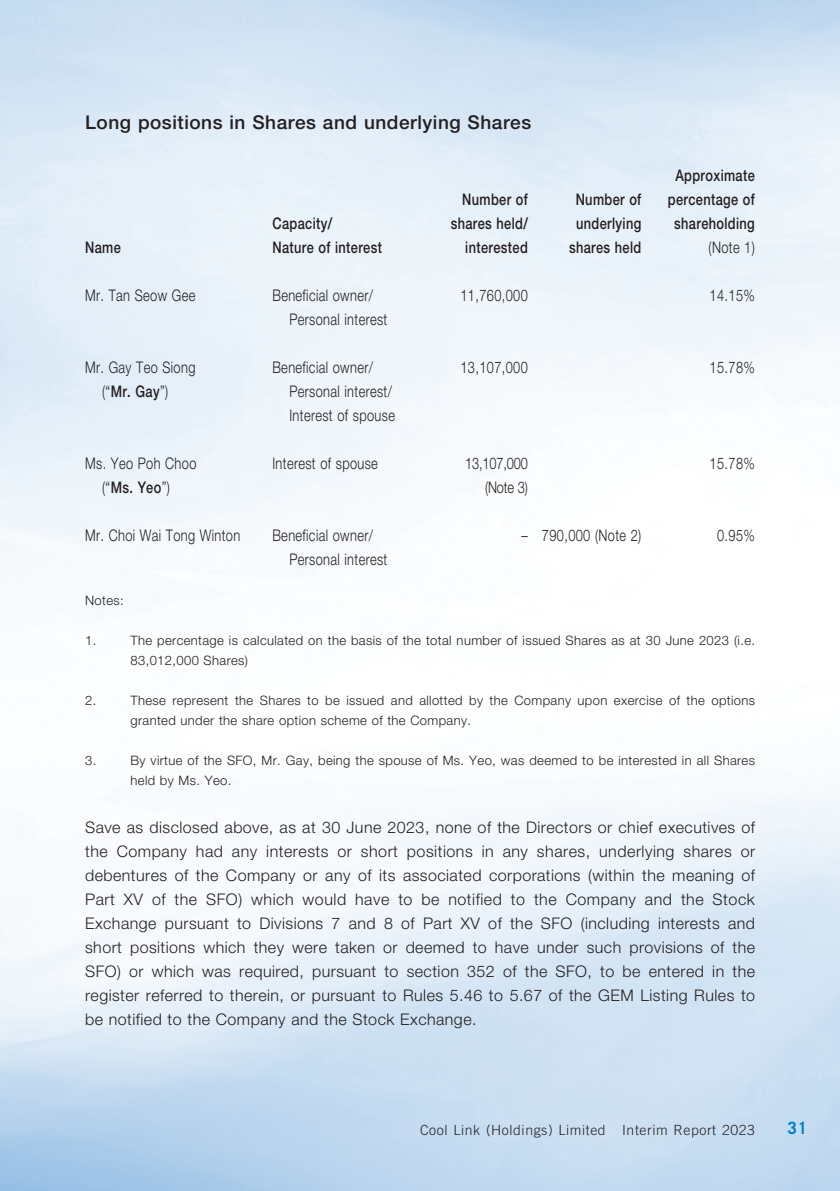
<style>
.page{position:relative;width:840px;height:1191px;background:#fff}
.page>*{position:absolute;margin:0;border:0;box-sizing:border-box;transform-origin:0 0}
.t1{font:500 19px "Helvetica Neue LT Std";letter-spacing:.03em;color:#231f20}
.t2{font:700 17px "Trade Gothic LT Std";color:#0082c8}
.t3{font:300 16px/24px "Helvetica Neue LT Std";letter-spacing:.03em;color:#231f20;text-align:justify}
.t4{font:300 16px/24px "Helvetica Neue LT Std";letter-spacing:.03em;color:#231f20;scale:.8 1}
.t5{font:500 16px/24px "Helvetica Neue LT Std";letter-spacing:.03em;color:#231f20;text-align:center;scale:.8 1}
.t6{font:300 16px/24px "Helvetica Neue LT Std";letter-spacing:-.01em;color:#231f20;text-align:right;scale:.8 1}
.t7{font:300 14px "Trade Gothic LT Std";letter-spacing:.04em;color:#231f20}
.t8{font:300 13px/20px "Helvetica Neue LT Std";letter-spacing:.03em;color:#231f20}
.s1{font-weight:500}
</style>
<div class="page">
<p class="t1" style="left:85px;top:111px;width:447px">Long positions in Shares and underlying Shares</p>
<p class="t5" style="left:85px;top:235px;width:46px">Name</p>
<p class="t5" style="left:272px;top:211px;width:138px;text-align:left">Capacity/<br>Nature of interest</p>
<p class="t5" style="left:450px;top:187px;width:98px;text-align:right">Number of shares held/ interested</p>
<p class="t5" style="left:568px;top:187px;width:92px">Number of underlying shares held</p>
<p class="t5" style="left:667px;top:163px;width:110px">Approximate percentage of shareholding</p>
<p class="t4" style="left:708px;top:235px;width:59px">(Note 1)</p>
<p class="t4" style="left:85px;top:283px;width:139px">Mr. Tan Seow Gee</p>
<p class="t4" style="left:289px;top:283px;width:124px;text-indent:-17px">Beneficial owner/<br>Personal interest</p>
<p class="t4" style="left:460px;top:283px;width:86px">11,760,000</p>
<p class="t4" style="left:709px;top:283px;width:58px">14.15%</p>
<p class="t4" style="left:102px;top:355px;width:118px;text-indent:-17px">Mr. Gay Teo Siong (“<span class="s1">Mr. Gay</span>”)</p>
<p class="t4" style="left:289px;top:355px;width:133px;text-indent:-17px">Beneficial owner/<br>Personal interest/<br>Interest of spouse</p>
<p class="t4" style="left:460px;top:355px;width:86px">13,107,000</p>
<p class="t4" style="left:709px;top:355px;width:58px">15.78%</p>
<p class="t4" style="left:85px;top:451px;width:141px;text-align:center">Ms. Yeo Poh Choo (“<span class="s1">Ms. Yeo</span>”)</p>
<p class="t4" style="left:272px;top:451px;width:133px">Interest of spouse</p>
<p class="t6" style="left:465px;top:451px;width:80px">13,107,000 (Note 3)</p>
<p class="t4" style="left:709px;top:451px;width:58px">15.78%</p>
<p class="t4" style="left:85px;top:523px;width:195px">Mr. Choi Wai Tong Winton</p>
<p class="t4" style="left:289px;top:523px;width:124px;text-indent:-17px">Beneficial owner/<br>Personal interest</p>
<p class="t4" style="left:521px;top:523px;width:151px">– 790,000 (Note 2)</p>
<p class="t4" style="left:716px;top:523px;width:49px">0.95%</p>
<p class="t8" style="left:85px;top:590px;width:40px">Notes:</p>
<p class="t8" style="left:85px;top:630px;width:13px">1.</p>
<p class="t8" style="left:130px;top:630px;width:625px">The percentage is calculated on the basis of the total number of issued Shares as at 30 June 2023 (i.e.<br>83,012,000 Shares)</p>
<p class="t8" style="left:85px;top:690px;width:13px">2.</p>
<p class="t8" style="left:130px;top:690px;width:625px">These represent the Shares to be issued and allotted by the Company upon exercise of the options granted under the share option scheme of the Company.</p>
<p class="t8" style="left:85px;top:750px;width:13px">3.</p>
<p class="t8" style="left:130px;top:750px;width:625px">By virtue of the SFO, Mr. Gay, being the spouse of Ms. Yeo, was deemed to be interested in all Shares held by Ms. Yeo.</p>
<p class="t3" style="left:85px;top:815px;width:671px">Save as disclosed above, as at 30 June 2023, none of the Directors or chief executives of the Company had any interests or short positions in any shares, underlying shares or debentures of the Company or any of its associated corporations (within the meaning of Part XV of the SFO) which would have to be notified to the Company and the Stock Exchange pursuant to Divisions 7 and 8 of Part XV of the SFO (including interests and short positions which they were taken or deemed to have under such provisions of the SFO) or which was required, pursuant to section 352 of the SFO, to be entered in the register referred to therein, or pursuant to Rules 5.46 to 5.67 of the GEM Listing Rules to be notified to the Company and the Stock Exchange.</p>
<p class="t7" style="left:420px;top:1121px;width:336px">Cool Link (Holdings) Limited Interim Report 2023</p>
<p class="t2" style="left:787px;top:1117px;width:21px">31</p>
</div>
